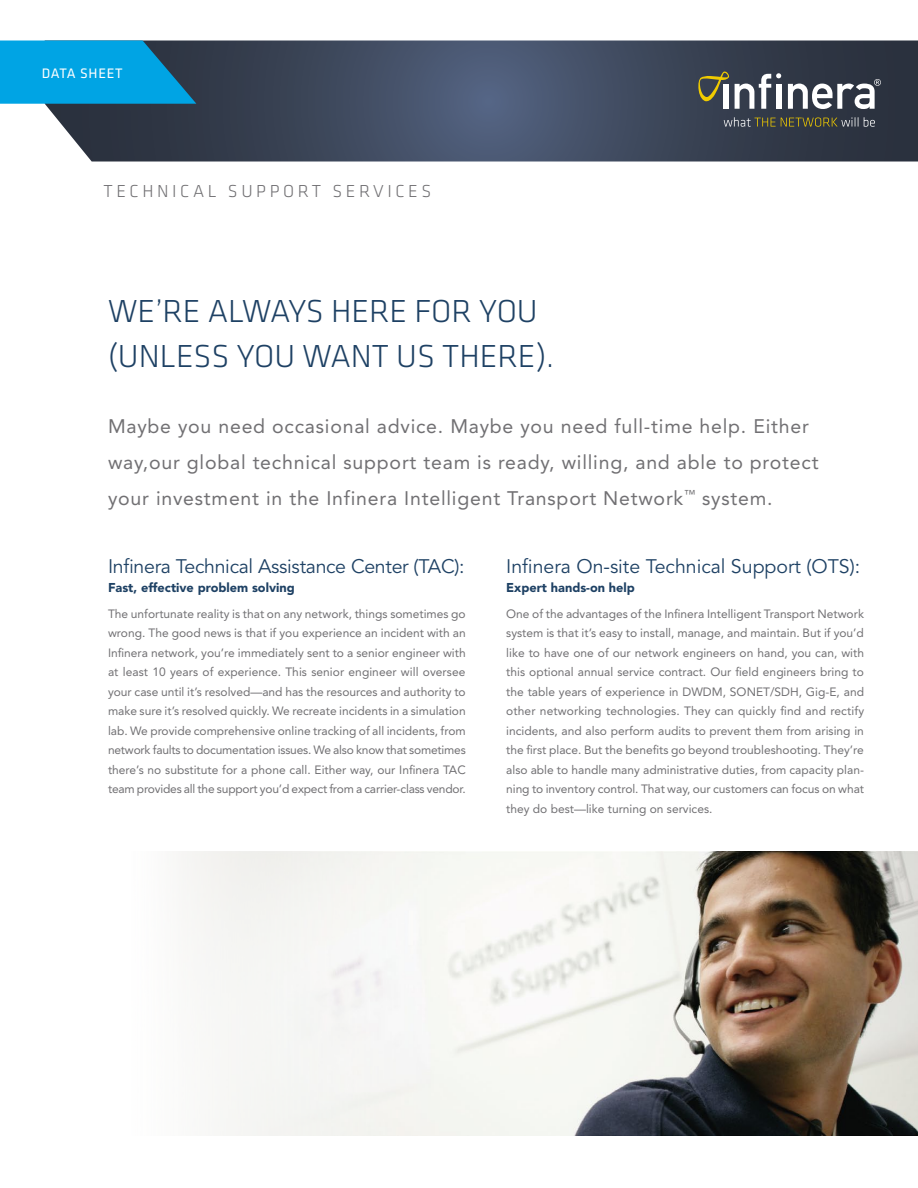
<style>
.page{position:relative;width:918px;height:1188px;background:#fff}
.page>*{position:absolute;margin:0;border:0;box-sizing:border-box;transform-origin:0 0}
.t1{font:300 33px/45px "Klavika";color:#1e4164}
.t2{font:19.5px/36px "Avenir LT Std";letter-spacing:.04em;color:#717073}
.t3{font:19.5px "Avenir LT Std";letter-spacing:-.015em;color:#1e4164}
.t4{font:300 18px "Klavika";letter-spacing:.2em;color:#717073}
.t5{font:14.25px "Klavika";letter-spacing:.05em;color:#fff}
.t6{font:900 12.75px "Avenir LT Std";color:#1e4164}
.t7{font:12px/19.5px "Avenir LT Std";letter-spacing:-.01em;color:#717073;text-align:justify}
</style>
<div class="page">
<svg style="left:45px;top:40px;width:873px;height:122px"></svg>
<svg style="left:0;top:40px;width:196px;height:64px"></svg>
<svg style="left:788px;top:79px;width:93px;height:30px"></svg>
<svg style="left:698px;top:72px;width:83px;height:37px"></svg>
<svg style="left:724px;top:117px;width:151px;height:10px"></svg>
<img style="left:181px;top:852px;width:737px;height:284px">
<p class="t5" style="left:42px;top:64px;width:83px">DATA SHEET</p>
<h3 class="t4" style="left:104px;top:180px;width:326px">TECHNICAL SUPPORT S ERVICES</h3>
<h1 class="t1" style="left:108px;top:288px;width:448px">WE’RE ALWAYS HERE FOR YOU (UNLESS YOU WANT US THERE).</h1>
<h2 class="t2" style="left:108px;top:408px;width:712px">Maybe you need occasional advice. Maybe you need full-time help. Either way,our global technical support team is ready, willing, and able to protect your investment in the Infinera Intelligent Transport Network<sup>™</sup> system.</h2>
<h2 class="t3" style="left:108px;top:555px;width:358px">Infinera Technical Assistance Center (TAC):</h2>
<p class="t6" style="left:108px;top:580px;width:188px">Fast, effective problem solving</p>
<p class="t7" style="left:108px;top:604px;width:359px">The unfortunate reality is that on any network, things sometimes go wrong. The good news is that if you experience an incident with an Infinera network, you’re immediately sent to a senior engineer with at least 10 years of experience. This senior engineer will oversee your case until it’s resolved—and has the resources and authority to make sure it’s resolved quickly. We recreate incidents in a simulation lab. We provide comprehensive online tracking of all incidents, from network faults to documentation issues. We also know that sometimes there’s no substitute for a phone call. Either way, our Infinera TAC team provides all the support you’d expect from a carrier-class vendor.</p>
<h2 class="t3" style="left:506px;top:555px;width:356px">Infinera On-site Technical Support (OTS):</h2>
<p class="t6" style="left:506px;top:580px;width:130px">Expert hands-on help</p>
<p class="t7" style="left:506px;top:604px;width:359px">One of the advantages of the Infinera Intelligent Transport Network system is that it’s easy to install, manage, and maintain. But if you’d like to have one of our network engineers on hand, you can, with this optional annual service contract. Our field engineers bring to the table years of experience in DWDM, SONET/SDH, Gig-E, and other networking technologies. They can quickly find and rectify incidents, and also perform audits to prevent them from arising in the first place. But the benefits go beyond troubleshooting. They’re also able to handle many administrative duties, from capacity plan&shy;ning to inventory control. That way, our customers can focus on what they do best—like turning on services.</p>
</div>
